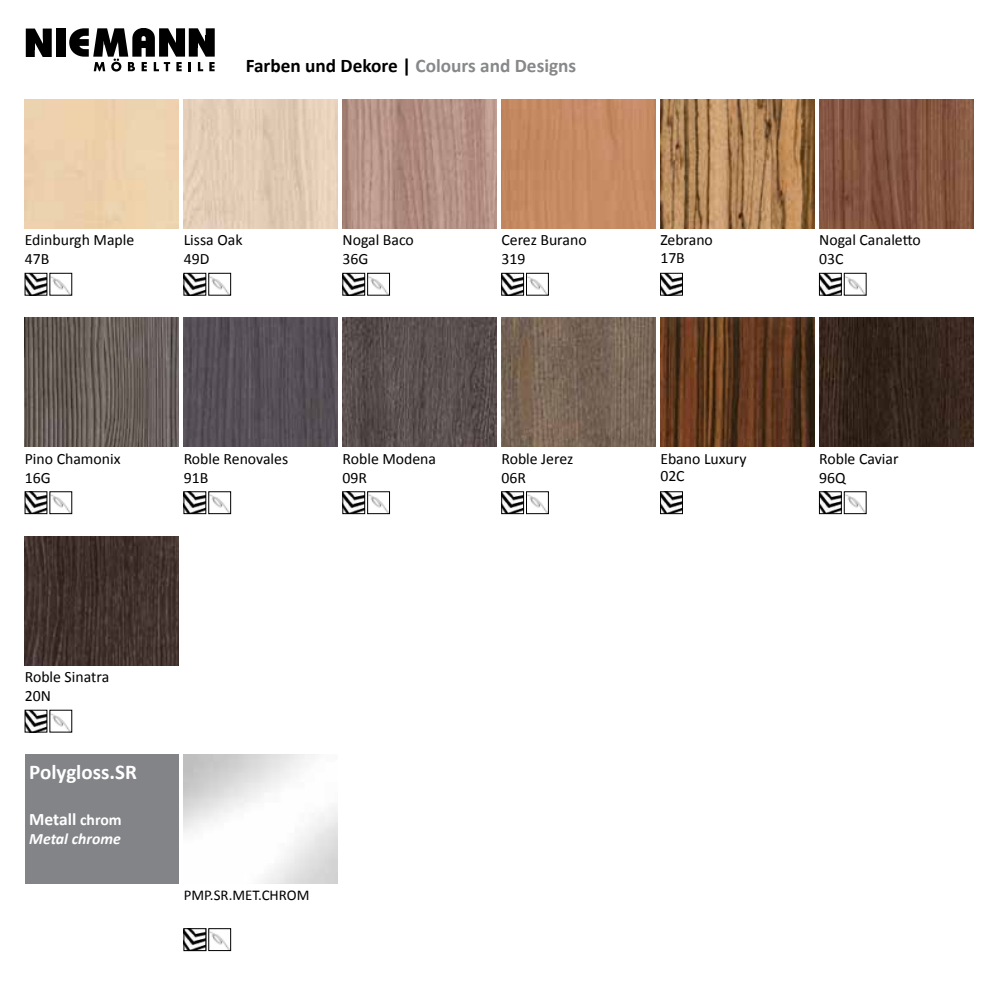
<style>
.page{position:relative;width:993px;height:993px;background:#fff}
.page>*{position:absolute;margin:0;border:0;box-sizing:border-box;transform-origin:0 0}
.t1{font:700 21px "Calibri";color:#fff}
.t2{font:700 19.25px "Calibri";color:#87888a}
.t3{font:700 17.5px "Calibri";color:#fff}
.t4{font:15.75px/18.9px "Calibri";color:#000}
.t5{font:italic 700 15.75px "Calibri";color:#fff}
.t6{font:14.88px "Calibri";color:#000}
.s1{color:#000}
.s2{font-size:15.75px}
</style>
<div class="page">
<div style="left:25px;top:754px;width:154px;height:129px;background:#828488"></div>
<img style="left:186px;top:930px;width:18px;height:18px">
<div style="left:184px;top:928px;width:22px;height:22px;border:1px solid #000"></div>
<img style="left:210px;top:931px;width:19px;height:17px">
<div style="left:208px;top:928px;width:23px;height:22px;border:1px solid #000"></div>
<div style="left:57px;top:28px;width:9px;height:29px;background:#000"></div>
<svg style="left:26px;top:29px;width:26px;height:28px"></svg>
<svg style="left:69px;top:28px;width:146px;height:44px"></svg>
<img style="left:184px;top:99px;width:153px;height:129px">
<img style="left:342px;top:99px;width:154px;height:129px">
<img style="left:344px;top:275px;width:19px;height:18px">
<div style="left:342px;top:273px;width:23px;height:22px;border:1px solid #000"></div>
<img style="left:369px;top:276px;width:18px;height:17px">
<div style="left:367px;top:273px;width:22px;height:22px;border:1px solid #000"></div>
<img style="left:27px;top:275px;width:18px;height:18px">
<div style="left:25px;top:273px;width:22px;height:22px;border:1px solid #000"></div>
<img style="left:52px;top:276px;width:18px;height:17px">
<img style="left:186px;top:275px;width:18px;height:18px">
<div style="left:184px;top:273px;width:22px;height:22px;border:1px solid #000"></div>
<img style="left:210px;top:276px;width:19px;height:17px">
<div style="left:208px;top:273px;width:23px;height:22px;border:1px solid #000"></div>
<img style="left:660px;top:99px;width:154px;height:129px">
<div style="left:501px;top:99px;width:154px;height:129px;background:#c68b63"></div>
<img style="left:819px;top:99px;width:153px;height:129px">
<img style="left:503px;top:275px;width:18px;height:18px">
<div style="left:501px;top:273px;width:22px;height:22px;border:1px solid #000"></div>
<img style="left:528px;top:276px;width:18px;height:17px">
<div style="left:526px;top:273px;width:22px;height:22px;border:1px solid #000"></div>
<img style="left:662px;top:275px;width:18px;height:18px">
<div style="left:660px;top:273px;width:22px;height:22px;border:1px solid #000"></div>
<img style="left:821px;top:275px;width:18px;height:18px">
<div style="left:819px;top:273px;width:22px;height:22px;border:1px solid #000"></div>
<img style="left:845px;top:276px;width:19px;height:17px">
<div style="left:843px;top:273px;width:23px;height:22px;border:1px solid #000"></div>
<img style="left:184px;top:317px;width:153px;height:129px">
<img style="left:25px;top:317px;width:154px;height:129px">
<img style="left:342px;top:317px;width:154px;height:129px">
<img style="left:344px;top:493px;width:19px;height:18px">
<div style="left:342px;top:491px;width:23px;height:22px;border:1px solid #000"></div>
<img style="left:369px;top:494px;width:18px;height:17px">
<img style="left:27px;top:493px;width:18px;height:18px">
<div style="left:25px;top:491px;width:22px;height:22px;border:1px solid #000"></div>
<img style="left:52px;top:494px;width:18px;height:17px">
<img style="left:186px;top:493px;width:18px;height:18px">
<div style="left:184px;top:491px;width:22px;height:22px;border:1px solid #000"></div>
<img style="left:210px;top:494px;width:19px;height:17px">
<div style="left:208px;top:491px;width:23px;height:22px;border:1px solid #000"></div>
<img style="left:660px;top:317px;width:154px;height:129px">
<img style="left:501px;top:317px;width:154px;height:129px">
<img style="left:819px;top:317px;width:153px;height:129px">
<img style="left:503px;top:493px;width:18px;height:18px">
<div style="left:501px;top:491px;width:22px;height:22px;border:1px solid #000"></div>
<img style="left:528px;top:494px;width:18px;height:17px">
<img style="left:662px;top:493px;width:18px;height:18px">
<div style="left:660px;top:491px;width:22px;height:22px;border:1px solid #000"></div>
<img style="left:821px;top:493px;width:18px;height:18px">
<div style="left:819px;top:491px;width:22px;height:22px;border:1px solid #000"></div>
<img style="left:845px;top:494px;width:19px;height:17px">
<img style="left:25px;top:536px;width:154px;height:129px">
<img style="left:27px;top:711px;width:18px;height:19px">
<div style="left:25px;top:709px;width:22px;height:23px;border:1px solid #000"></div>
<img style="left:52px;top:713px;width:18px;height:17px">
<p class="t2" style="left:246px;top:54px;width:332px"><span class="s1">Farben und Dekore |</span> Colours and Designs</p>
<p class="t4" style="left:25px;top:230px;width:111px">Edinburgh Maple<br>47B</p>
<p class="t4" style="left:342px;top:230px;width:73px">Nogal Baco<br>36G</p>
<p class="t4" style="left:660px;top:230px;width:54px;line-height:17.5px">Zebrano<br>17B</p>
<p class="t4" style="left:184px;top:230px;width:60px">Lissa Oak<br>49D</p>
<p class="t4" style="left:501px;top:230px;width:87px">Cerez Burano<br>319</p>
<p class="t4" style="left:818px;top:230px;width:103px">Nogal Canaletto<br>03C</p>
<p class="t4" style="left:25px;top:448px;width:97px">Pino Chamonix<br>16G</p>
<p class="t4" style="left:342px;top:448px;width:95px">Roble Modena<br>09R</p>
<p class="t4" style="left:660px;top:449px;width:88px;line-height:17.5px">Ebano Luxury<br>02C</p>
<p class="t4" style="left:184px;top:448px;width:106px">Roble Renovales<br>91B</p>
<p class="t4" style="left:501px;top:448px;width:73px">Roble Jerez<br>06R</p>
<p class="t4" style="left:818px;top:448px;width:81px">Roble Caviar<br>96Q</p>
<p class="t4" style="left:25px;top:666px;width:86px">Roble Sinatra<br>20N</p>
<h1 class="t1" style="left:29px;top:758px;width:109px">Polygloss.SR</h1>
<p class="t3" style="left:29px;top:808px;width:94px">Metall <span class="s2">chrom</span></p>
<p class="t5" style="left:29px;top:828px;width:93px">Metal chrome</p>
<p class="t6" style="left:184px;top:885px;width:127px">PMP.SR.MET.CHROM</p>
</div>
